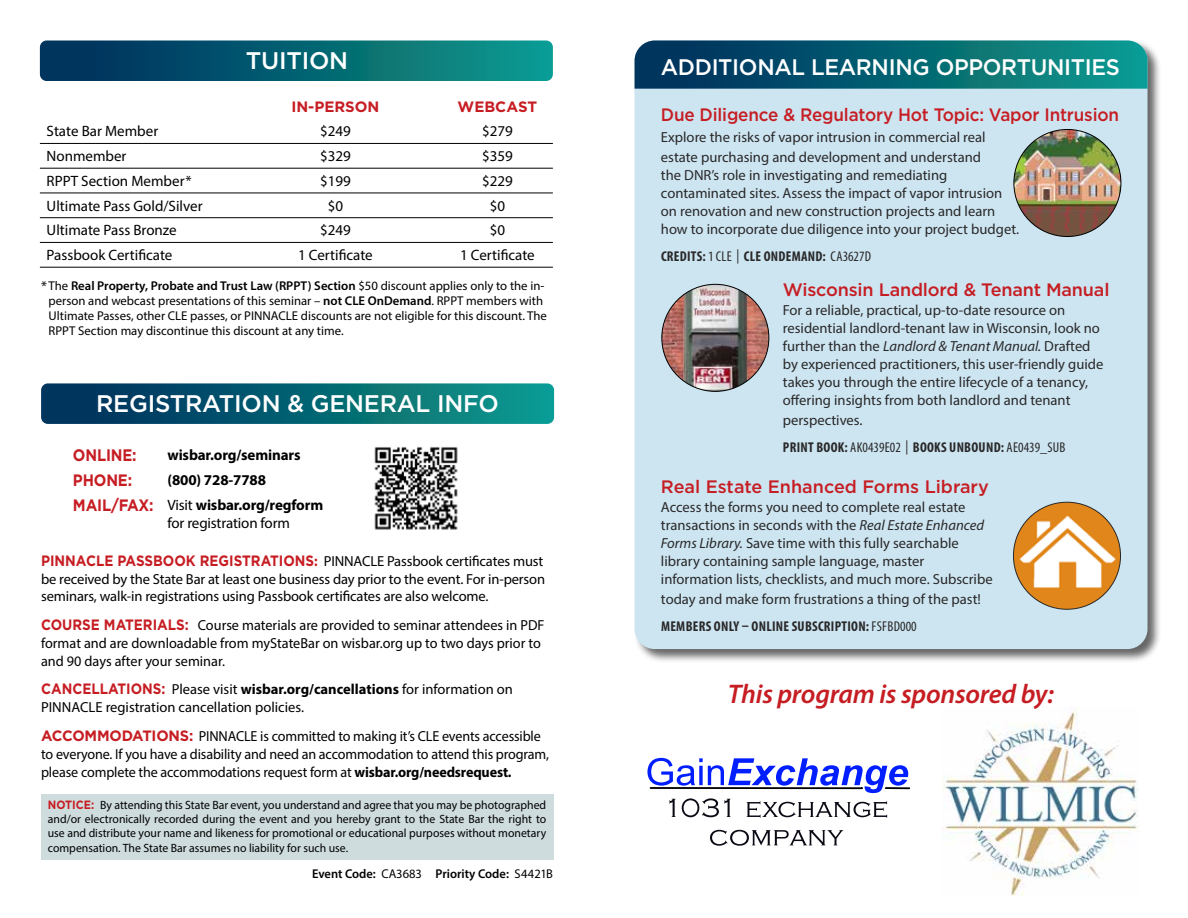
<style>
.page{position:relative;width:1188px;height:918px;background:#fff}
.page>*{position:absolute;margin:0;border:0;box-sizing:border-box;transform-origin:0 0}
.t1{font:italic 600 27px "Myriad Pro";letter-spacing:-.01em;color:#c61d23}
.t2{font:500 24px "Gotham";letter-spacing:-.01em;color:#fff}
.t3{font:500 22.5px "Gotham";letter-spacing:-.015em;color:#fff}
.t4{font:500 18px "Gotham";letter-spacing:-.01em;color:#c61d23}
.t5{font:500 18px "Gotham";letter-spacing:-.01em;color:#c61d23;scale:.95 1}
.t6{font:700 16.65px "Gotham";letter-spacing:-.01em;color:#c61d23;scale:.89 1}
.t7{font:700 16.5px "Gotham";letter-spacing:-.01em;color:#c61d23;scale:.9 1}
.t8{font:700 15.15px "Myriad Pro";letter-spacing:-.01em;color:#000}
.t9{font:15px "Myriad Pro";color:#000}
.t10{font:700 15px/24.8px "Myriad Pro";letter-spacing:-.01em;color:#000}
.t11{font:700 15px "Gotham";color:#c61d23}
.t12{font:14.7px/18px "Myriad Pro";color:#292829}
.t13{font:14.55px/17.9px "Myriad Pro";letter-spacing:-.01em;color:#000}
.t14{font:700 condensed 14.25px "Myriad Pro";letter-spacing:.02em;color:#292829}
.t15{font:12.75px/15px "Myriad Pro";color:#000}
.t16{font:600 12.75px "Myriad Pro";color:#000}
.t17{font:12px/14.4px "Myriad Pro";color:#000;text-align:justify}
.s1{font-size:14.25px}
.s2{font-weight:600}
.s3{font-family:"Gotham";font-size:16.5px;color:#c61d23}
.s4{font-weight:400}
.s5{font-family:"Gotham";font-weight:700;font-size:15px;color:#c61d23}
.s6{font-weight:700;font-size:15px;color:#c61d23}
.s7{font-weight:700}
.s8{font-family:"Gotham";font-weight:700;color:#c61d23}
.s9{font-style:italic}
</style>
<div class="page">
<div style="left:41px;top:794px;width:513px;height:66px;background:#cfdcdd"></div>
<svg style="left:40px;top:40px;width:513px;height:41px;background:#086474"></svg>
<svg style="left:41px;top:383px;width:513px;height:41px;background:#086474"></svg>
<hr style="left:40px;top:143px;width:513px;height:1px;background:#000">
<hr style="left:40px;top:168px;width:513px;height:1px;background:#000">
<hr style="left:40px;top:193px;width:513px;height:1px;background:#000">
<hr style="left:40px;top:217px;width:513px;height:1px;background:#000">
<hr style="left:40px;top:242px;width:513px;height:1px;background:#000">
<hr style="left:40px;top:267px;width:513px;height:1px;background:#000">
<img style="left:374px;top:447px;width:84px;height:83px">
<div style="left:633px;top:40px;width:529px;height:623px;background:#000;opacity:.6"></div>
<div style="left:635px;top:40px;width:513px;height:609px;background:#cde5f1;border-radius:20px"></div>
<img style="left:662px;top:284px;width:107px;height:107px;border-radius:54px">
<img style="left:1013px;top:502px;width:108px;height:107px;border-radius:54px">
<img style="left:1014px;top:129px;width:107px;height:108px;border-radius:54px">
<svg style="left:635px;top:40px;width:513px;height:49px;background:#0a6575"></svg>
<img style="left:942px;top:708px;width:197px;height:188px">
<svg style="left:710px;top:830px;width:133px;height:16px"></svg>
<svg style="left:647px;top:758px;width:263px;height:60px"></svg>
<h2 class="t2" style="left:246px;top:44px;width:104px">TUITION</h2>
<p class="t11" style="left:291px;top:96px;width:90px">IN-PERSON</p>
<p class="t11" style="left:458px;top:96px;width:81px">WEBCAST</p>
<p class="t9" style="left:47px;top:122px;width:113px">State Bar Member</p>
<p class="t9" style="left:320px;top:122px;width:32px">$249</p>
<p class="t9" style="left:482px;top:122px;width:32px">$279</p>
<p class="t9" style="left:47px;top:147px;width:81px">Nonmember</p>
<p class="t9" style="left:320px;top:147px;width:32px">$329</p>
<p class="t9" style="left:482px;top:147px;width:32px">$359</p>
<p class="t9" style="left:47px;top:172px;width:147px">RPPT Section Member*</p>
<p class="t9" style="left:320px;top:172px;width:32px">$199</p>
<p class="t9" style="left:482px;top:172px;width:32px">$229</p>
<p class="t9" style="left:47px;top:196px;width:157px">Ultimate Pass Gold/Silver</p>
<p class="t9" style="left:328px;top:196px;width:17px">$0</p>
<p class="t9" style="left:490px;top:196px;width:17px">$0</p>
<p class="t9" style="left:47px;top:221px;width:132px">Ultimate Pass Bronze</p>
<p class="t9" style="left:320px;top:221px;width:32px">$249</p>
<p class="t9" style="left:490px;top:221px;width:17px">$0</p>
<p class="t9" style="left:47px;top:246px;width:127px">Passbook Certificate</p>
<p class="t9" style="left:298px;top:246px;width:76px">1 Certificate</p>
<p class="t9" style="left:460px;top:246px;width:76px">1 Certificate</p>
<p class="t15" style="left:49px;top:279px;width:500px;text-indent:-7px"><span class="s1">*</span>The <span class="s2">Real Property, Probate and Trust Law (RPPT) Section</span> $50 discount applies only to the in&shy;person and webcast presentations of this seminar – <span class="s2">not CLE OnDemand</span>. RPPT members with Ultimate Passes, other CLE passes, or PINNACLE discounts are not eligible for this discount. The RPPT Section may discontinue this discount at any time.</p>
<h2 class="t2" style="left:96px;top:388px;width:404px">REGISTRATION &amp; GENERAL INFO</h2>
<p class="t6" style="left:73px;top:444px;width:73px">ONLINE:</p>
<p class="t8" style="left:167px;top:445px;width:135px">wisbar.org/seminars</p>
<p class="t7" style="left:73px;top:469px;width:67px">PHONE:</p>
<p class="t10" style="left:73px;top:467px;width:252px;text-indent:94px">(800) 728-7788<br><span class="s3">MAIL/FAX:</span> <span class="s4">Visit</span> wisbar.org/regform</p>
<p class="t9" style="left:167px;top:514px;width:124px">for registration form</p>
<p class="t13" style="left:41px;top:552px;width:506px"><span class="s5">PINNACLE PASSBOOK REGISTRATIONS</span><span class="s6">:</span> PINNACLE Passbook certificates must be received by the State Bar at least one business day prior to the event. For in-person seminars, walk-in registrations using Passbook certificates are also welcome.</p>
<p class="t13" style="left:41px;top:616px;width:505px"><span class="s5">COURSE MATERIALS:</span> Course materials are provided to seminar attendees in PDF format and are downloadable from myStateBar on wisbar.org up to two days prior to and 90 days after your seminar.</p>
<p class="t13" style="left:41px;top:680px;width:473px"><span class="s5">CANCELLATIONS:</span> Please visit <span class="s7">wisbar.org/cancellations</span> for information on<br>PINNACLE registration cancellation policies.</p>
<p class="t13" style="left:41px;top:727px;width:509px"><span class="s5">ACCOMMODATIONS:</span> PINNACLE is committed to making it’s CLE events accessible to everyone. If you have a disability and need an accommodation to attend this program, please complete the accommodations request form at <span class="s7">wisbar.org/needsrequest.</span></p>
<p class="t17" style="left:48px;top:797px;width:500px"><span class="s8">NOTICE:</span> By attending this State Bar event, you understand and agree that you may be photographed and/or electronically recorded during the event and you hereby grant to the State Bar the right to use and distribute your name and likeness for promotional or educational purposes without monetary compensation. The State Bar assumes no liability for such use.</p>
<p class="t16" style="left:312px;top:866px;width:242px">Event Code: <span class="s4">CA3683</span> Priority Code: <span class="s4">S4421B</span></p>
<h3 class="t3" style="left:661px;top:52px;width:461px">ADDITIONAL LEARNING OPPORTUNITIES</h3>
<p class="t5" style="left:661px;top:103px;width:484px">Due Diligence &amp; Regulatory Hot Topic: Vapor Intrusion</p>
<p class="t12" style="left:661px;top:128px;width:326px;line-height:19.5px">Explore the risks of vapor intrusion in commercial real estate purchasing and development and understand</p>
<p class="t12" style="left:661px;top:166px;width:360px">the DNR’s role in investigating and remediating contaminated sites. Assess the impact of vapor intrusion on renovation and new construction projects and learn how to incorporate due diligence into your project budget.</p>
<p class="t14" style="left:661px;top:248px;width:212px">CREDITS: <span class="s4">1 CLE |</span> CLE ONDEMAND: <span class="s4">CA3627D</span></p>
<p class="t4" style="left:783px;top:278px;width:328px">Wisconsin Landlord &amp; Tenant Manual</p>
<p class="t12" style="left:783px;top:301px;width:322px">For a reliable, practical, up-to-date resource on residential landlord-tenant law in Wisconsin, look no further than the <span class="s9">Landlord &amp; Tenant Manual.</span> Drafted by experienced practitioners, this user-friendly guide takes you through the entire lifecycle of a tenancy, offering insights from both landlord and tenant</p>
<p class="t12" style="left:783px;top:411px;width:81px">perspectives.</p>
<p class="t14" style="left:783px;top:438px;width:284px">PRINT BOOK: <span class="s4">AK0439E02 |</span> BOOKS UNBOUND: <span class="s4">AE0439_SUB</span></p>
<p class="t4" style="left:661px;top:474px;width:329px">Real Estate Enhanced Forms Library</p>
<p class="t12" style="left:661px;top:498px;width:333px">Access the forms you need to complete real estate transactions in seconds with the <span class="s9">Real Estate Enhanced Forms Library.</span> Save time with this fully searchable library containing sample language, master information lists, checklists, and much more. Subscribe</p>
<p class="t12" style="left:661px;top:589px;width:322px">today and make form frustrations a thing of the past!</p>
<p class="t14" style="left:661px;top:617px;width:257px">MEMBERS ONLY – ONLINE SUBSCRIPTION: <span class="s4">FSFBD000</span></p>
<h1 class="t1" style="left:728px;top:677px;width:328px">This program is sponsored by:</h1>
</div>
